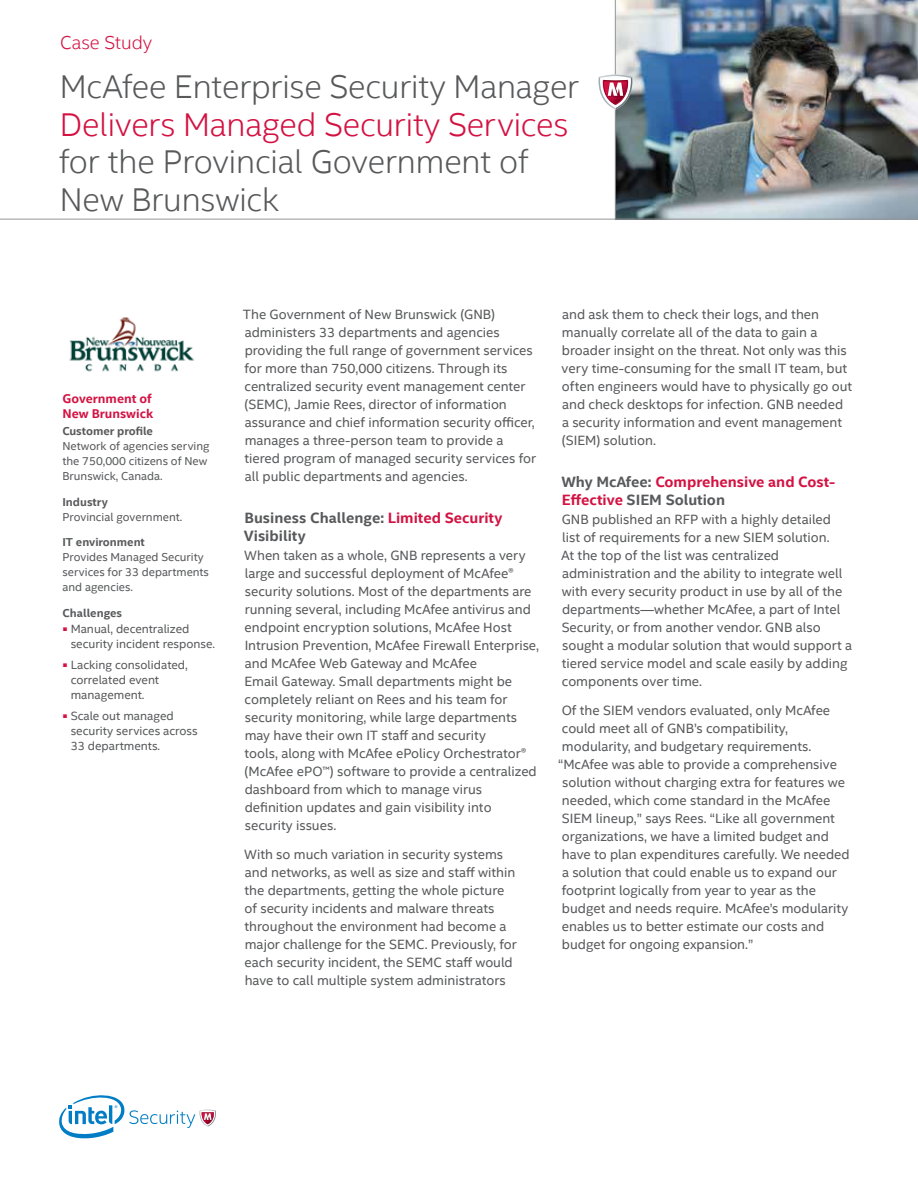
<style>
.page{position:relative;width:918px;height:1188px;background:#fff}
.page>*{position:absolute;margin:0;border:0;box-sizing:border-box;transform-origin:0 0}
.t1{font:300 33px/37.5px "Intel Clear";letter-spacing:-.005em;color:#58595b}
.t2{font:300 33px "Intel Clear";letter-spacing:-.005em;color:#d31242}
.t3{font:300 18.75px "Intel Clear";color:#d31242}
.t4{font:700 15px/18px "Intel Clear";color:#d31242}
.t5{font:700 15px/18px "Intel Clear";color:#58595b}
.t6{font:13.5px/18px "Intel Clear";color:#58595b}
.t7{font:700 12.75px/15px "Intel Clear";color:#d31242}
.t8{font:12px/15px "Intel Clear";color:#58595b}
.t9{font:11.55px/15px "Intel Clear";color:#58595b}
.t10{font:700 11.55px "Intel Clear";color:#58595b}
.s1{color:#d31242}
.s2{color:#58595b}
</style>
<div class="page">
<svg style="left:59px;top:1095px;width:157px;height:43px"></svg>
<img style="left:616px;top:0;width:302px;height:219px">
<hr style="left:0;top:219px;width:918px;height:1px;background:#939598">
<hr style="left:615px;top:0;width:1px;height:219px;background:#939598">
<svg style="left:599px;top:75px;width:33px;height:35px"></svg>
<img style="left:69px;top:317px;width:125px;height:55px">
<h2 class="t3" style="left:60px;top:31px;width:94px">Case Study</h2>
<h1 class="t1" style="left:60px;top:69px;width:521px">McAfee Enterprise Security Manager</h1>
<h1 class="t2" style="left:60px;top:105px;width:510px">Delivers Managed Security Services</h1>
<h1 class="t1" style="left:59px;top:144px;width:471px">for the Provincial Government of<br>New Brunswick</h1>
<p class="t7" style="left:62px;top:391px;width:92px">Government of<br>New Brunswick</p>
<p class="t10" style="left:62px;top:424px;width:92px">Customer profile</p>
<p class="t9" style="left:62px;top:439px;width:149px">Network of agencies serving the 750,000 citizens of New<br>Brunswick, Canada.</p>
<p class="t10" style="left:62px;top:495px;width:47px">Industry</p>
<p class="t9" style="left:62px;top:510px;width:121px">Provincial government.</p>
<p class="t10" style="left:62px;top:535px;width:84px">IT environment</p>
<p class="t9" style="left:62px;top:550px;width:148px">Provides Managed Security services for 33 departments and agencies.</p>
<p class="t10" style="left:62px;top:606px;width:61px">Challenges</p>
<p class="t8" style="left:71px;top:622px;width:146px;text-indent:-7px"><sup>■</sup> Manual, decentralized security incident response.</p>
<p class="t8" style="left:71px;top:658px;width:119px;text-indent:-7px"><sup>■</sup> Lacking consolidated, correlated event management.</p>
<p class="t8" style="left:71px;top:709px;width:129px;text-indent:-7px"><sup>■</sup> Scale out managed security services across<br>33 departments.</p>
<p class="t6" style="left:243px;top:306px;width:295px">The Government of New Brunswick (GNB) administers 33 departments and agencies providing the full range of government services for more than 750,000 citizens. Through its centralized security event management center (SEMC), Jamie Rees, director of information assurance and chief information security officer, manages a three-person team to provide a tiered program of managed security services for all public departments and agencies.</p>
<p class="t5" style="left:244px;top:509px;width:260px">Business Challenge: <span class="s1">Limited Security<br></span>Visibility</p>
<p class="t6" style="left:244px;top:547px;width:296px">When taken as a whole, GNB represents a very large and successful deployment of McAfee® security solutions. Most of the departments are running several, including McAfee antivirus and endpoint encryption solutions, McAfee Host Intrusion Prevention, McAfee Firewall Enterprise, and McAfee Web Gateway and McAfee<br>Email Gateway. Small departments might be completely reliant on Rees and his team for security monitoring, while large departments may have their own IT staff and security<br>tools, along with McAfee ePolicy Orchestrator® (McAfee ePO™) software to provide a centralized dashboard from which to manage virus definition updates and gain visibility into security issues.</p>
<p class="t6" style="left:244px;top:845px;width:274px">With so much variation in security systems and networks, as well as size and staff within the departments, getting the whole picture of security incidents and malware threats throughout the environment had become a major challenge for the SEMC. Previously, for each security incident, the SEMC staff would have to call multiple system administrators</p>
<p class="t6" style="left:562px;top:306px;width:292px">and ask them to check their logs, and then manually correlate all of the data to gain a broader insight on the threat. Not only was this very time-consuming for the small IT team, but often engineers would have to physically go out and check desktops for infection. GNB needed a security information and event management (SIEM) solution.</p>
<p class="t4" style="left:561px;top:473px;width:276px"><span class="s2">Why McAfee:</span> Comprehensive and Cost-<br>Effective <span class="s2">SIEM Solution</span></p>
<p class="t6" style="left:561px;top:511px;width:292px">GNB published an RFP with a highly detailed<br>list of requirements for a new SIEM solution.<br>At the top of the list was centralized administration and the ability to integrate well with every security product in use by all of the departments—whether McAfee, a part of Intel Security, or from another vendor. GNB also sought a modular solution that would support a tiered service model and scale easily by adding components over time.</p>
<p class="t6" style="left:558px;top:701px;width:293px">Of the SIEM vendors evaluated, only McAfee could meet all of GNB’s compatibility, modularity, and budgetary requirements. “McAfee was able to provide a comprehensive solution without charging extra for features we needed, which come standard in the McAfee SIEM lineup,” says Rees. “Like all government organizations, we have a limited budget and have to plan expenditures carefully. We needed a solution that could enable us to expand our footprint logically from year to year as the budget and needs require. McAfee’s modularity enables us to better estimate our costs and budget for ongoing expansion.”</p>
</div>
